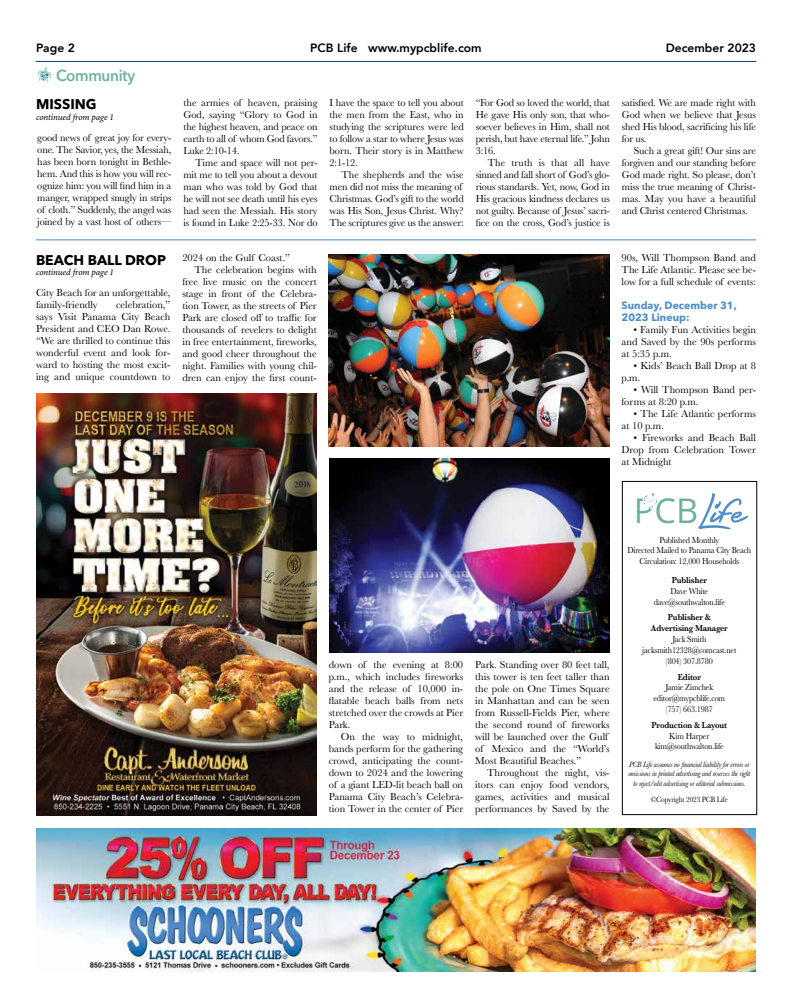
<style>
.page{position:relative;width:792px;height:1008px;background:#fff}
.page>*{position:absolute;margin:0;border:0;box-sizing:border-box;transform-origin:0 0}
.t1{font:34.3px "Open Sans";color:#6cb1a0}
.t2{font:600 16px "Avenir Next";letter-spacing:-.02em;color:#6cb1a0;scale:.95 1}
.t3{font:700 14px "Avenir Next LT Pro";color:#000}
.t4{font:800 12px "Avenir";color:#000}
.t5{font:10.5px/12px "Baskerville";color:#000;text-align:justify}
.t6{font:700 10.5px/12px "Avenir Next LT Pro";color:#4b8dcb}
.t7{font:9px/10.8px "Baskerville";letter-spacing:-.02em;color:#000;text-align:center;scale:.91 1}
.t8{font:600 9px/10.8px "Baskerville";letter-spacing:-.02em;color:#000;text-align:center;scale:.91 1}
.t9{font:italic 9px "Minion Pro";letter-spacing:-.01em;color:#000}
.t10{font:italic 8px/9.6px "Baskerville";letter-spacing:-.02em;color:#000;text-align:center;scale:.91 1}
.t11{font:8px "Baskerville";letter-spacing:-.02em;color:#000;scale:.91 1}
</style>
<div class="page">
<hr style="left:36px;top:61px;width:720px;height:1px;background:#004988">
<div style="left:622px;top:481px;width:135px;height:334px;border:1px solid #000"></div>
<svg style="left:698px;top:493px;width:50px;height:36px"></svg>
<svg style="left:644px;top:493px;width:13px;height:15px"></svg>
<svg style="left:38px;top:67px;width:14px;height:16px"></svg>
<img style="left:36px;top:394px;width:281px;height:421px">
<img style="left:36px;top:829px;width:720px;height:143px">
<hr style="left:36px;top:239px;width:720px;height:1px;background:#4b8dcb">
<img style="left:329px;top:254px;width:281px;height:192px">
<img style="left:330px;top:459px;width:280px;height:193px">
<p class="t4" style="left:36px;top:39px;width:40px">Page 2</p>
<p class="t4" style="left:310px;top:39px;width:173px">PCB Life www.mypcblife.com</p>
<p class="t4" style="left:666px;top:39px;width:92px">December 2023</p>
<h2 class="t2" style="left:56px;top:62px;width:85px">Community</h2>
<h3 class="t3" style="left:36px;top:96px;width:62px">MISSING</h3>
<p class="t9" style="left:36px;top:111px;width:79px">continued from page 1</p>
<p class="t5" style="left:37px;top:132px;width:136px">good news of great joy for every&shy;one. The Savior, yes, the Messiah, has been born tonight in Bethle&shy;hem. And this is how you will rec&shy;ognize him: you will find him in a manger, wrapped snugly in strips of cloth.” Suddenly, the angel was joined by a vast host of others—</p>
<h3 class="t3" style="left:36px;top:251px;width:132px">BEACH BALL DROP</h3>
<p class="t9" style="left:36px;top:266px;width:79px">continued from page 1</p>
<p class="t5" style="left:36px;top:287px;width:136px">City Beach for an unforgettable, family-friendly</p>
<p class="t5" style="left:36px;top:299px;width:136px;text-indent:80px">celebration,” says Visit Panama City Beach President and CEO Dan Rowe. “We are thrilled to continue this wonderful event and look for&shy;ward to hosting the most excit&shy;ing and unique countdown to</p>
<p class="t5" style="left:183px;top:97px;width:136px">the armies of heaven, praising God, saying “Glory to God in the highest heaven, and peace on earth to all of whom God favors.” Luke 2:10-14.</p>
<p class="t5" style="left:183px;top:157px;width:136px;text-indent:12px">Time and space will not per&shy;mit me to tell you about a devout man who was told by God that he will not see death until his eyes had seen the Messiah. His story is found in Luke 2:25-33. Nor do</p>
<p class="t5" style="left:182px;top:252px;width:109px">2024 on the Gulf Coast.”</p>
<p class="t5" style="left:194px;top:264px;width:124px">The celebration begins with</p>
<p class="t5" style="left:182px;top:276px;width:136px">free live music on the concert</p>
<p class="t5" style="left:182px;top:288px;width:136px">stage in front of the Celebra-</p>
<p class="t5" style="left:182px;top:300px;width:136px">tion Tower, as the streets of Pier</p>
<p class="t5" style="left:182px;top:312px;width:136px">Park are closed off to traffic for</p>
<p class="t5" style="left:182px;top:324px;width:136px">thousands of revelers to delight</p>
<p class="t5" style="left:182px;top:336px;width:136px">in free entertainment, fireworks,</p>
<p class="t5" style="left:182px;top:348px;width:136px">and good cheer throughout the</p>
<p class="t5" style="left:182px;top:360px;width:136px">night. Families with young chil-</p>
<p class="t5" style="left:182px;top:372px;width:136px">dren can enjoy the first count-</p>
<p class="t5" style="left:330px;top:97px;width:136px">I have the space to tell you about the men from the East, who in studying the scriptures were led to follow a star to where Jesus was born. Their story is in Matthew 2:1-12.</p>
<p class="t5" style="left:330px;top:169px;width:136px;text-align:left;text-indent:12px">The shepherds and the wise men did not miss the meaning of<br>Christmas. God’s gift to the world was His Son, Jesus Christ. Why?<br>The scriptures give us the answer:</p>
<p class="t5" style="left:476px;top:97px;width:136px">“For God so loved the world, that He gave His only son, that who&shy;soever believes in Him, shall not perish, but have eternal life.” John 3:16.</p>
<p class="t5" style="left:476px;top:157px;width:136px;text-indent:12px">The truth is that all have sinned and fall short of God’s glo&shy;rious standards. Yet, now, God in His gracious kindness declares us not guilty. Because of Jesus’ sacri&shy;fice on the cross, God’s justice is</p>
<p class="t5" style="left:329px;top:659px;width:136px">down of the evening at 8:00 p.m., which includes fireworks and the release of 10,000 in&shy;flatable beach balls from nets stretched over the crowds at Pier Park.</p>
<p class="t5" style="left:329px;top:731px;width:136px;text-indent:12px">On the way to midnight, bands perform for the gathering crowd, anticipating the count&shy;down to 2024 and the lowering of a giant LED-lit beach ball on Panama City Beach’s Celebra&shy;tion Tower in the center of Pier</p>
<p class="t5" style="left:475px;top:659px;width:136px;text-align:left">Park. Standing over 80 feet tall, this tower is ten feet taller than the pole on One Times Square in Manhattan and can be seen from Russell-Fields Pier, where the second round of fireworks will be launched over the Gulf of Mexico and the “World’s<br>Most Beautiful Beaches.”</p>
<p class="t5" style="left:475px;top:767px;width:136px;text-indent:12px">Throughout the night, vis&shy;itors can enjoy food vendors, games, activities and musical performances by Saved by the</p>
<p class="t5" style="left:622px;top:97px;width:136px">satisfied. We are made right with God when we believe that Jesus shed His blood, sacrificing his life for us.</p>
<p class="t5" style="left:622px;top:145px;width:136px;text-indent:12px">Such a great gift! Our sins are forgiven and our standing before God made right. So please, don’t miss the true meaning of Christ&shy;mas. May you have a beautiful and Christ centered Christmas.</p>
<p class="t5" style="left:622px;top:252px;width:136px">90s, Will Thompson Band and The Life Atlantic. Please see be&shy;low for a full schedule of events:</p>
<p class="t6" style="left:622px;top:300px;width:117px">Sunday, December 31,<br>2023 Lineup:</p>
<p class="t5" style="left:622px;top:324px;width:136px;text-indent:12px">• Family Fun Activities begin and Saved by the 90s performs at 5:35 p.m.</p>
<p class="t5" style="left:622px;top:360px;width:136px;text-indent:12px">• Kids’ Beach Ball Drop at 8 p.m.</p>
<p class="t5" style="left:622px;top:384px;width:136px;text-indent:12px">• Will Thompson Band per&shy;forms at 8:20 p.m.</p>
<p class="t5" style="left:622px;top:408px;width:136px;text-indent:12px">• The Life Atlantic performs at 10 p.m.</p>
<p class="t5" style="left:622px;top:432px;width:136px;text-indent:12px">• Fireworks and Beach Ball Drop from Celebration Tower at Midnight</p>
<h1 class="t1" style="left:634px;top:487px;width:66px">PCB</h1>
<p class="t7" style="left:627px;top:535px;width:138px">Published Monthly<br>Directed Mailed to Panama City Beach<br>Circulation: 12,000 Households</p>
<p class="t8" style="left:672px;top:575px;width:40px">Publisher</p>
<p class="t7" style="left:654px;top:586px;width:80px">Dave White dave@southwalton.life</p>
<p class="t8" style="left:651px;top:612px;width:86px">Publisher &amp;<br>Advertising Manager</p>
<p class="t7" style="left:642px;top:634px;width:105px">Jack Smith jacksmith12328@comcast.net (804) 307.8780</p>
<p class="t8" style="left:678px;top:671px;width:27px">Editor</p>
<p class="t7" style="left:654px;top:682px;width:80px">Jamie Zimchek editor@mypcblife.com (757) 663.1987</p>
<p class="t8" style="left:651px;top:719px;width:85px">Production &amp; Layout</p>
<p class="t7" style="left:655px;top:730px;width:77px">Kim Harper kim@southwalton.life</p>
<p class="t10" style="left:628px;top:760px;width:135px">PCB Life assumes no financial liability for errors or omissions in printed advertising and reserves the right to reject/edit advertising or editorial submissions.</p>
<p class="t11" style="left:651px;top:794px;width:86px">©Copyright 2023 PCB Life</p>
</div>
